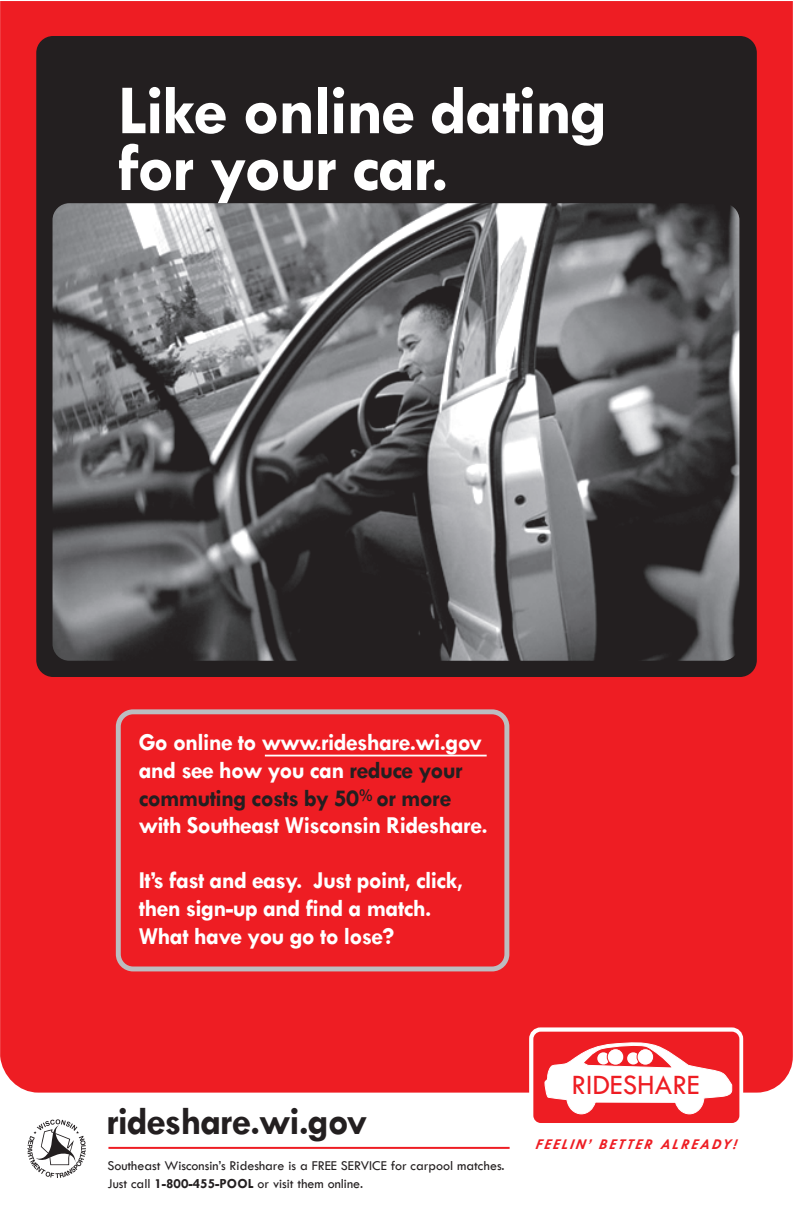
<style>
.page{position:relative;width:793px;height:1225px;background:#fff}
.page>*{position:absolute;margin:0;border:0;box-sizing:border-box;transform-origin:0 0}
.t1{font:700 70.8px/56.8px "Tw Cen";letter-spacing:-.03em;color:#fff}
.t2{font:700 39.8px "Tw Cen";letter-spacing:-.03em;color:#231f20}
.t3{font:29.1px "Tw Cen";color:#ee1d23}
.t4{font:700 24.5px/27.7px "Tw Cen";letter-spacing:-.03em;color:#fff}
.t5{font:italic 700 15.1px "Tw Cen";color:#ee1d23}
.t6{font:14px/17.9px "Tw Cen";color:#231f20}
.s1{color:#231f20}
.s2{font-weight:700}
</style>
<div class="page">
<div style="left:0;top:1px;width:792px;height:1210px;background:#ee1d23"></div>
<div style="left:36px;top:36px;width:720px;height:641px;background:#231f20"></div>
<svg style="left:115px;top:709px;width:395px;height:260px"></svg>
<svg style="left:263px;top:754px;width:225px;height:3px"></svg>
<img style="left:52px;top:203px;width:687px;height:458px">
<svg style="left:0;top:1056px;width:792px;height:155px;fill:#fff"></svg>
<svg style="left:525px;top:1027px;width:221px;height:96px"></svg>
<div style="left:627px;top:1052px;width:12px;height:13px;background:#fff;border-radius:50%"></div>
<div style="left:637px;top:1049px;width:16px;height:16px;background:#fff;border-radius:50%"></div>
<div style="left:636px;top:1048px;width:17px;height:18px;border:1px solid #ee1d23;border-radius:50%"></div>
<div style="left:597px;top:1052px;width:12px;height:13px;background:#fff;border-radius:50%"></div>
<div style="left:607px;top:1049px;width:16px;height:16px;background:#fff;border-radius:50%"></div>
<div style="left:606px;top:1048px;width:18px;height:18px;border:1px solid #ee1d23;border-radius:50%"></div>
<svg style="left:106px;top:1146px;width:405px;height:4px"></svg>
<svg style="left:27px;top:1119px;width:59px;height:59px"></svg>
<p class="t1" style="left:117px;top:81px;width:491px">Like online dating for your car.</p>
<p class="t4" style="left:139px;top:728px;width:350px">Go online to www.rideshare.wi.gov and see how you can <span class="s1">reduce your commuting costs by 50</span><sup>%</sup> <span class="s1">or more </span>with Southeast Wisconsin Rideshare.</p>
<p class="t4" style="left:139px;top:866px;width:326px">It’s fast and easy. Just point, click, then sign-up and find a match.<br>What have you go to lose?</p>
<p class="t2" style="left:106px;top:1097px;width:263px">rideshare.wi.gov</p>
<p class="t6" style="left:107px;top:1157px;width:398px">Southeast Wisconsin’s Rideshare is a FREE SERVICE for carpool matches.<br>Just call <span class="s2">1-800-455-POOL</span> or visit them online.</p>
<p class="t3" style="left:571px;top:1067px;width:130px">RIDESHARE</p>
<p class="t5" style="left:535px;top:1135px;width:206px">FEELIN’ BETTER ALREADY!</p>
</div>
